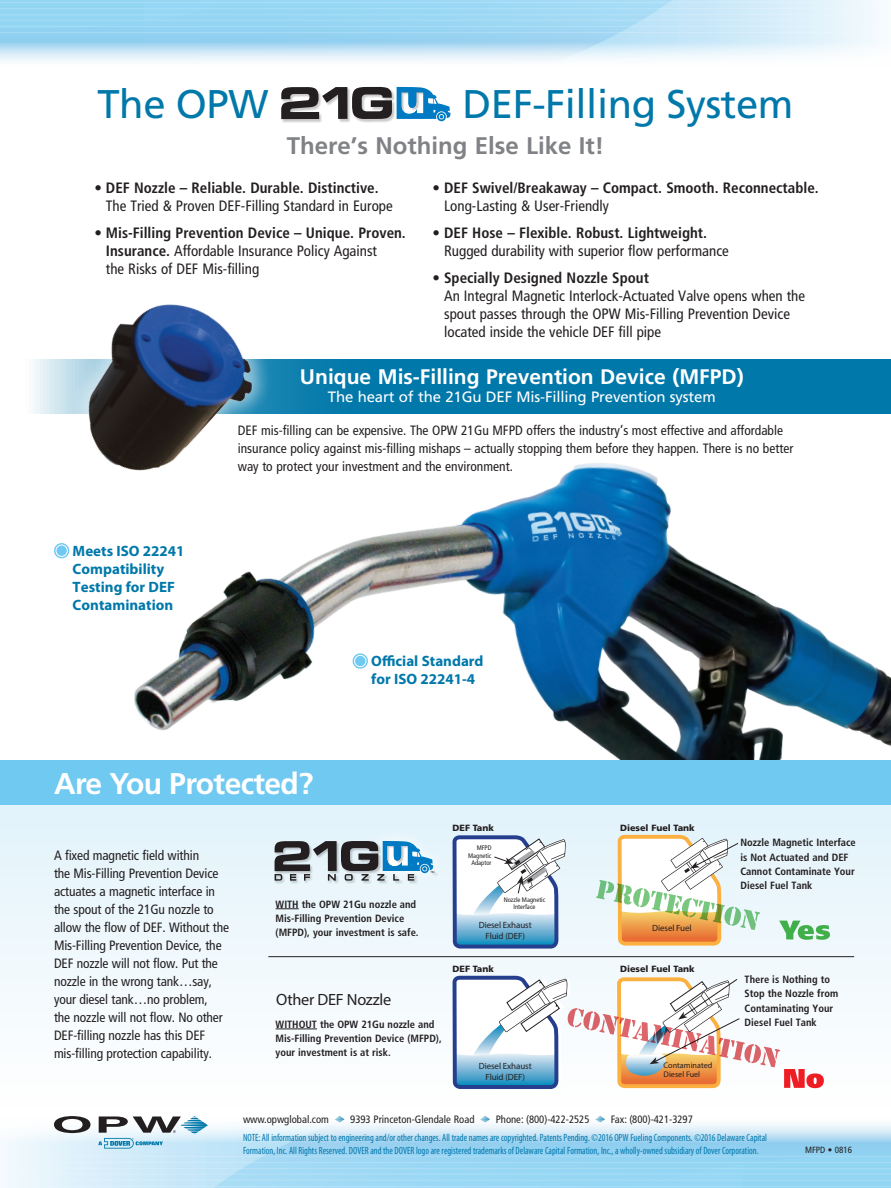
<style>
.page{position:relative;width:891px;height:1188px;background:#fff}
.page>*{position:absolute;margin:0;border:0;box-sizing:border-box;transform-origin:0 0}
.t1{font:40.05px "Frutiger LT Std";letter-spacing:-.01em;color:#0078aa}
.t2{font:700 30px "Frutiger LT Std";letter-spacing:-.02em;color:#fff}
.t3{font:700 24px "Frutiger LT Std";color:#808285}
.t4{font:700 21px "Frutiger LT Std";color:#fff}
.t5{font:16.35px "Myriad Pro";letter-spacing:-.015em;color:#231f20}
.t6{font:condensed 15px/18px "Frutiger LT Std";color:#231f20}
.t7{font:700 15px/18px "Myriad Pro";color:#0078aa}
.t8{font:700 condensed 15px/18px "Frutiger LT Std";color:#231f20}
.t9{font:15px "Frutiger LT Std";letter-spacing:-.01em;color:#fff}
.t10{font:condensed 13.5px/18px "Frutiger LT Std";letter-spacing:-.01em;color:#231f20}
.t11{font:condensed 10.65px "Frutiger LT Std";color:#231f20}
.t12{font:700 condensed 10.5px/14.2px "Frutiger LT Std";color:#231f20}
.t13{font:condensed 10.5px/12.6px "Myriad Pro";color:#0078ae;scale:.91 1}
.t14{font:9px/10.8px "Myriad Pro";letter-spacing:-.01em;color:#231f20;text-align:center}
.t15{font:900 9px "Frutiger LT Std";color:#231f20}
.t16{font:condensed 9px "Frutiger LT Std";color:#231f20}
.t17{font:8.1px "Myriad Pro";color:#231f20}
.t18{font:condensed 6.6px/7.5px "Frutiger LT Std";color:#231f20;text-align:center}
.s1{font-weight:700}
.s2{font-weight:400}
</style>
<div class="page">
<svg style="left:788px;top:0;width:93px;height:55px"></svg>
<svg style="left:0;top:0;width:788px;height:61px;background:#b2def5"></svg>
<hr style="left:0;top:32px;width:891px;height:1px;background:#fff">
<hr style="left:0;top:20px;width:891px;height:1px;background:#fff">
<hr style="left:0;top:26px;width:891px;height:1px;background:#fff">
<hr style="left:0;top:14px;width:891px;height:1px;background:#fff">
<hr style="left:0;top:2px;width:891px;height:1px;background:#fff">
<hr style="left:0;top:8px;width:891px;height:1px;background:#fff">
<svg style="left:0;top:805px;width:891px;height:383px"></svg>
<img style="left:134px;top:463px;width:757px;height:297px">
<div style="left:0;top:760px;width:891px;height:45px;background:#70c9f1"></div>
<div style="left:0;top:359px;width:891px;height:54px;background:#0078aa"></div>
<svg style="left:16px;top:359px;width:285px;height:173px"></svg>
<img style="left:39px;top:304px;width:242px;height:206px">
<div style="left:281px;top:87px;width:115px;height:36px;background:#231f20;opacity:.25"></div>
<svg style="left:281px;top:87px;width:170px;height:34px"></svg>
<div style="left:400px;top:91px;width:24px;height:24px;background:#231f20;opacity:.25"></div>
<svg style="left:353px;top:653px;width:15px;height:16px"></svg>
<div style="left:354px;top:655px;width:12px;height:12px;border:1px solid #fff;border-radius:50%"></div>
<svg style="left:54px;top:543px;width:15px;height:15px"></svg>
<div style="left:56px;top:545px;width:12px;height:12px;border:1px solid #fff;border-radius:50%"></div>
<hr style="left:268px;top:956px;width:586px;height:1px;background:#231f20">
<hr style="left:276px;top:1029px;width:41px;height:1px;background:#231f20">
<svg style="left:779px;top:921px;width:51px;height:19px"></svg>
<svg style="left:276px;top:909px;width:23px;height:1px"></svg>
<div style="left:370px;top:829px;width:75px;height:56px;background:#e6f4fb"></div>
<div style="left:274px;top:841px;width:164px;height:44px;background:#231f20;opacity:.25"></div>
<svg style="left:275px;top:841px;width:159px;height:40px;background:#81929c"></svg>
<div style="left:385px;top:844px;width:24px;height:24px;background:#231f20;opacity:.25"></div>
<svg style="left:596px;top:835px;width:164px;height:111px"></svg>
<svg style="left:453px;top:835px;width:113px;height:114px"></svg>
<svg style="left:453px;top:976px;width:371px;height:113px"></svg>
<p class="t1" style="left:97px;top:81px;width:173px">The OPW</p>
<p class="t1" style="left:462px;top:81px;width:333px">DEF-Filling System</p>
<p class="t3" style="left:287px;top:131px;width:319px">There’s Nothing Else Like It!</p>
<p class="t6" style="left:106px;top:179px;width:288px;text-indent:-11px">• <span class="s1">DEF Nozzle – Reliable. Durable. Distinctive.<br></span>The Tried &amp; Proven DEF-Filling Standard in Europe</p>
<p class="t6" style="left:106px;top:224px;width:301px;text-indent:-11px">• <span class="s1">Mis-Filling Prevention Device – Unique. Proven.<br>Insurance.</span> Affordable Insurance Policy Against<br>the Risks of DEF Mis-filling</p>
<p class="t8" style="left:444px;top:179px;width:376px;text-indent:-11px"><span class="s2">•</span> DEF Swivel/Breakaway – Compact. Smooth. Reconnectable.<br><span class="s2">Long-Lasting &amp; User-Friendly</span></p>
<p class="t6" style="left:444px;top:224px;width:286px;text-indent:-11px">• <span class="s1">DEF Hose – Flexible. Robust. Lightweight.<br></span>Rugged durability with superior flow performance</p>
<p class="t6" style="left:444px;top:268px;width:363px;text-indent:-11px">• <span class="s1">Specially Designed Nozzle Spout<br></span>An Integral Magnetic Interlock-Actuated Valve opens when the spout passes through the OPW Mis-Filling Prevention Device located inside the vehicle DEF fill pipe</p>
<p class="t7" style="left:73px;top:542px;width:113px">Meets ISO 22241<br>Compatibility<br>Testing for DEF<br>Contamination</p>
<p class="t4" style="left:300px;top:364px;width:445px">Unique Mis-Filling Prevention Device (MFPD)</p>
<p class="t9" style="left:328px;top:388px;width:389px">The heart of the 21Gu DEF Mis-Filling Prevention system</p>
<p class="t10" style="left:238px;top:422px;width:557px">DEF mis-filling can be expensive. The OPW 21Gu MFPD offers the industry’s most effective and affordable insurance policy against mis-filling mishaps – actually stopping them before they happen. There is no better way to protect your investment and the environment.</p>
<p class="t7" style="left:371px;top:652px;width:114px">Official Standard for ISO 22241-4</p>
<p class="t2" style="left:54px;top:766px;width:261px">Are You Protected?</p>
<p class="t10" style="left:54px;top:846px;width:177px">A fixed magnetic field within<br>the Mis-Filling Prevention Device actuates a magnetic interface in the spout of the 21Gu nozzle to allow the flow of DEF. Without the<br>Mis-Filling Prevention Device, the<br>DEF nozzle will not flow. Put the nozzle in the wrong tank…say, your diesel tank…no problem,<br>the nozzle will not flow. No other<br>DEF-filling nozzle has this DEF mis-filling protection capability.</p>
<p class="t12" style="left:276px;top:897px;width:145px">WITH the OPW 21Gu nozzle and<br>Mis-Filling Prevention Device (MFPD), your investment is safe.</p>
<p class="t5" style="left:276px;top:990px;width:117px">Other DEF Nozzle</p>
<p class="t12" style="left:276px;top:1017px;width:168px">WITHOUT the OPW 21Gu nozzle and<br>Mis-Filling Prevention Device (MFPD), your investment is at risk.</p>
<p class="t15" style="left:453px;top:822px;width:43px">DEF Tank</p>
<p class="t15" style="left:620px;top:822px;width:76px">Diesel Fuel Tank</p>
<p class="t18" style="left:468px;top:844px;width:25px;text-align:right">MFPD<br>Magnetic<br>Adaptor</p>
<p class="t18" style="left:504px;top:896px;width:43px">Nozzle Magnetic<br>Interface</p>
<p class="t14" style="left:479px;top:919px;width:54px">Diesel Exhaust<br>Fluid (DEF)</p>
<p class="t14" style="left:652px;top:922px;width:41px">Diesel Fuel</p>
<p class="t15" style="left:453px;top:964px;width:43px">DEF Tank</p>
<p class="t15" style="left:620px;top:964px;width:76px">Diesel Fuel Tank</p>
<p class="t14" style="left:479px;top:1060px;width:54px">Diesel Exhaust<br>Fluid (DEF)</p>
<p class="t17" style="left:664px;top:1061px;width:50px">Contaminated</p>
<p class="t17" style="left:664px;top:1070px;width:38px">Diesel Fuel</p>
<p class="t11" style="left:243px;top:1113px;width:87px">www.opwglobal.com</p>
<p class="t11" style="left:350px;top:1113px;width:126px">9393 Princeton-Glendale Road</p>
<p class="t11" style="left:496px;top:1113px;width:95px">Phone: (800)-422-2525</p>
<p class="t11" style="left:611px;top:1113px;width:84px">Fax: (800)-421-3297</p>
<p class="t12" style="left:740px;top:836px;width:117px">Nozzle Magnetic Interface is Not Actuated and DEF<br>Cannot Contaminate Your<br>Diesel Fuel Tank</p>
<p class="t12" style="left:745px;top:972px;width:95px">There is Nothing to<br>Stop the Nozzle from<br>Contaminating Your<br>Diesel Fuel Tank</p>
<p class="t13" style="left:243px;top:1132px;width:577px">NOTE: All information subject to engineering and/or other changes. All trade names are copyrighted. Patents Pending. ©2016 OPW Fueling Components. ©2016 Delaware Capital<br>Formation, Inc. All Rights Reserved. DOVER and the DOVER logo are registered trademarks of Delaware Capital Formation, Inc., a wholly-owned subsidiary of Dover Corporation.</p>
<p class="t16" style="left:805px;top:1145px;width:48px">MFPD • 0816</p>
</div>
